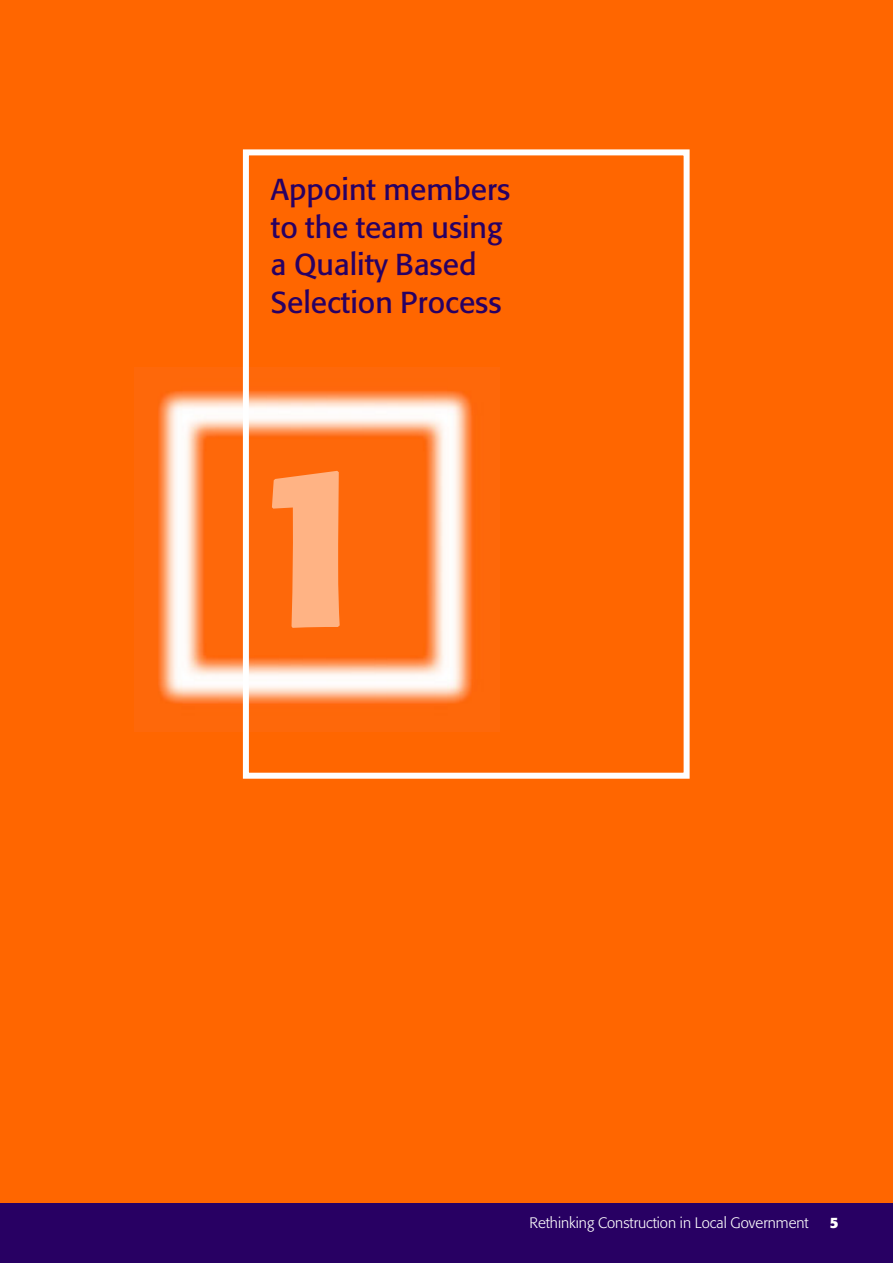
<style>
.page{position:relative;width:893px;height:1263px;background:#fff}
.page>*{position:absolute;margin:0;border:0;box-sizing:border-box;transform-origin:0 0}
.t1{font:700 225px "Formata";color:#ffb384}
.t2{font:30px/37.7px "Formata";color:#280063}
.t3{font:300 15px "Formata";color:#fff}
.t4{font:700 15px "Formata";color:#fff}
</style>
<div class="page">
<div style="left:0;top:0;width:892px;height:1263px;background:#f60"></div>
<div style="left:0;top:1203px;width:892px;height:60px;background:#280063"></div>
<img style="left:157px;top:367px;width:326px;height:364px">
<div style="left:243px;top:149px;width:446px;height:630px;border:6px solid #fff"></div>
<p class="t2" style="left:271px;top:173px;width:241px">Appoint members to the team using a Quality Based<br>Selection Process</p>
<h1 class="t1" style="left:247px;top:448px;width:133px">1</h1>
<p class="t3" style="left:529px;top:1216px;width:280px">Rethinking Construction in Local Government</p>
<p class="t4" style="left:829px;top:1216px;width:10px">5</p>
</div>
